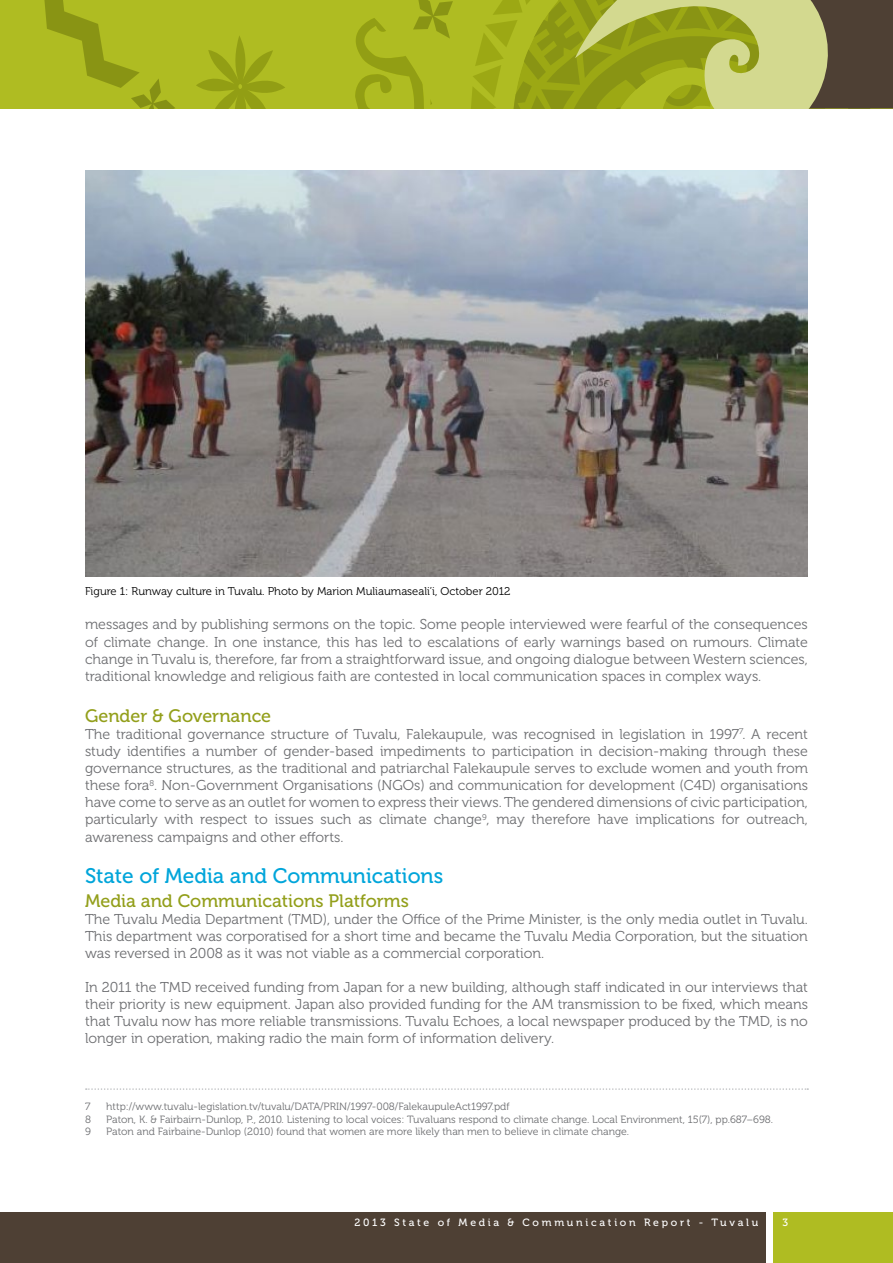
<style>
.page{position:relative;width:893px;height:1263px;background:#fff}
.page>*{position:absolute;margin:0;border:0;box-sizing:border-box;transform-origin:0 0}
.t1{font:21px "Museo 500";color:#00a5da}
.t2{font:18px "Museo 500";color:#939f1b}
.t3{font:14.25px/17.1px "Museo 300";color:#6d6e71;text-align:justify}
.t4{font:11.25px "Museo 300";color:#000}
.t5{font:10.5px/12.6px "Museo 300";color:#6d6e71}
.t6{font:10.5px "Museo 500";letter-spacing:.26em;color:#fff}
</style>
<div class="page">
<svg style="left:86px;top:1088px;width:722px;height:2px"></svg>
<img style="left:85px;top:170px;width:723px;height:406px">
<div style="left:773px;top:1213px;width:120px;height:50px;background:#afbc22"></div>
<div style="left:0;top:1213px;width:765px;height:50px;background:#4e4034"></div>
<svg style="left:0;top:0;width:893px;height:108px;background:#a3ac2d"></svg>
<p class="t4" style="left:85px;top:585px;width:427px">Figure 1: Runway culture in Tuvalu. Photo by Marion Muliaumaseali’i, October 2012</p>
<p class="t3" style="left:85px;top:616px;width:724px">messages and by publishing sermons on the topic. Some people interviewed were fearful of the consequences of climate change. In one instance, this has led to escalations of early warnings based on rumours. Climate change in Tuvalu is, therefore, far from a straightforward issue, and ongoing dialogue between Western sciences, traditional knowledge and religious faith are contested in local communication spaces in complex ways.</p>
<p class="t2" style="left:85px;top:706px;width:188px">Gender &amp; Governance</p>
<p class="t3" style="left:85px;top:726px;width:724px">The traditional governance structure of Tuvalu, Falekaupule, was recognised in legislation in 1997<sup>7</sup>. A recent study identifies a number of gender-based impediments to participation in decision-making through these governance structures, as the traditional and patriarchal Falekaupule serves to exclude women and youth from these fora<sup>8</sup>. Non-Government Organisations (NGOs) and communication for development (C4D) organisations have come to serve as an outlet for women to express their views. The gendered dimensions of civic participation, particularly with respect to issues such as climate change<sup>9</sup>, may therefore have implications for outreach, awareness campaigns and other efforts.</p>
<h1 class="t1" style="left:85px;top:864px;width:360px">State of Media and Communications</h1>
<p class="t2" style="left:85px;top:890px;width:325px">Media and Communications Platforms</p>
<p class="t3" style="left:85px;top:910px;width:724px">The Tuvalu Media Department (TMD), under the Office of the Prime Minister, is the only media outlet in Tuvalu.<br>This department was corporatised for a short time and became the Tuvalu Media Corporation, but the situation was reversed in 2008 as it was not viable as a commercial corporation.</p>
<p class="t3" style="left:85px;top:979px;width:724px">In 2011 the TMD received funding from Japan for a new building, although staff indicated in our interviews that their priority is new equipment. Japan also provided funding for the AM transmission to be fixed, which means that Tuvalu now has more reliable transmissions. Tuvalu Echoes, a local newspaper produced by the TMD, is no longer in operation, making radio the main form of information delivery.</p>
<p class="t5" style="left:85px;top:1100px;width:7px">7</p>
<p class="t5" style="left:106px;top:1100px;width:196px">http://www.tuvalu-legislation.tv/tuvalu/DATA</p>
<p class="t5" style="left:320px;top:1100px;width:191px">/PRIN/1997-008/FalekaupuleAct1997.pdf</p>
<p class="t5" style="left:85px;top:1113px;width:7px">8</p>
<p class="t5" style="left:85px;top:1113px;width:690px;text-indent:21px">Paton, K. &amp; Fairbairn-Dunlop, P., 2010. Listening to local voices: Tuvaluans respond to climate change. Local Environment, 15(7), pp.687–698.<br>9 Paton and Fairbaine-Dunlop (2010) found that women are more likely than men to believe in climate change.</p>
<p class="t6" style="left:355px;top:1217px;width:405px">2013 State of Media &amp; Communication Report - Tuvalu</p>
<p class="t6" style="left:782px;top:1217px;width:7px">3</p>
</div>
